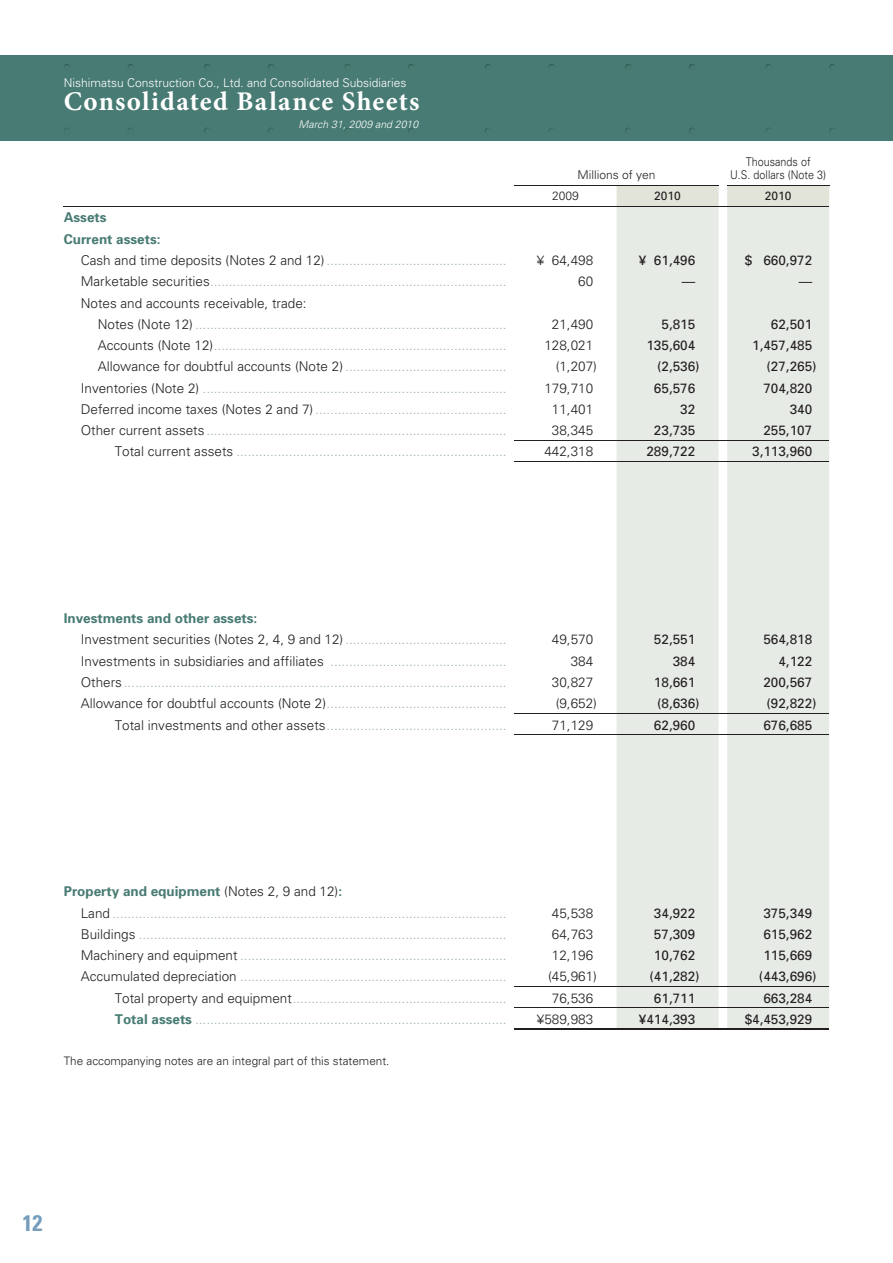
<style>
.page{position:relative;width:893px;height:1263px;background:#fff}
.page>*{position:absolute;margin:0;border:0;box-sizing:border-box;transform-origin:0 0}
.t1{font:700 27px "Minion Pro";letter-spacing:.05em;color:#fff}
.t2{font:700 condensed 22.5px "Univers";color:#769dbc}
.t3{font:300 13.5px/21.3px "Univers";color:#99afab}
.t4{font:13.5px "Univers";color:#231f20}
.t5{font:300 13.5px "Univers";color:#231f20}
.t6{font:700 13.5px "Univers";color:#487b73}
.t7{font:300 12px "Univers";color:#fff}
.t8{font:300 12px/13.5px "Univers";color:#231f20;text-align:center;scale:.9 1}
.t9{font:300 12px "Univers";color:#231f20}
.t10{font:12px "Univers";color:#231f20}
.t11{font:300 11.7px "Univers";color:#231f20}
.t12{font:italic 300 10.5px "Univers";color:#fff}
.s1{color:#231f20}
.s2{font-weight:700;color:#487b73}
</style>
<div class="page">
<div style="left:0;top:55px;width:893px;height:85px;background:#487b73"></div>
<svg style="left:268px;top:64px;width:6px;height:5px"></svg>
<svg style="left:485px;top:64px;width:6px;height:5px"></svg>
<svg style="left:689px;top:64px;width:6px;height:5px"></svg>
<div style="left:616px;top:186px;width:213px;height:20px;background:#e2e4d9"></div>
<div style="left:616px;top:207px;width:213px;height:821px;background:#e7ebe6"></div>
<hr style="left:514px;top:185px;width:205px;height:1px;background:#231f20">
<hr style="left:727px;top:185px;width:102px;height:1px;background:#231f20">
<hr style="left:514px;top:440px;width:315px;height:1px;background:#231f20">
<hr style="left:514px;top:461px;width:315px;height:1px;background:#231f20">
<hr style="left:514px;top:713px;width:315px;height:1px;background:#231f20">
<hr style="left:514px;top:734px;width:315px;height:1px;background:#231f20">
<hr style="left:514px;top:986px;width:315px;height:1px;background:#231f20">
<hr style="left:514px;top:1008px;width:315px;height:1px;background:#231f20">
<hr style="left:514px;top:1028px;width:315px;height:2px;background:#231f20">
<hr style="left:64px;top:206px;width:765px;height:1px;background:#231f20">
<p class="t7" style="left:64px;top:78px;width:344px">Nishimatsu Construction Co., Ltd. and Consolidated Subsidiaries</p>
<p class="t12" style="left:299px;top:121px;width:121px">March 31, 2009 and 2010</p>
<h1 class="t1" style="left:64px;top:91px;width:357px">Consolidated Balance Sheets</h1>
<p class="t9" style="left:577px;top:170px;width:80px">Millions of yen</p>
<p class="t8" style="left:730px;top:156px;width:108px">Thousands of<br>U.S. dollars (Note 3)</p>
<p class="t9" style="left:552px;top:192px;width:28px">2009</p>
<p class="t10" style="left:654px;top:192px;width:28px">2010</p>
<p class="t10" style="left:765px;top:192px;width:28px">2010</p>
<p class="t6" style="left:64px;top:213px;width:44px">Assets</p>
<p class="t6" style="left:64px;top:234px;width:98px">Current assets:</p>
<p class="t3" style="left:81px;top:251px;width:427px"><span class="s1">Cash and time deposits (Notes 2 and 12)</span> ................................................</p>
<p class="t5" style="left:537px;top:255px;width:58px">¥ 64,498</p>
<p class="t4" style="left:639px;top:255px;width:58px">¥ 61,496</p>
<p class="t4" style="left:745px;top:255px;width:69px">$ 660,972</p>
<p class="t3" style="left:81px;top:272px;width:427px"><span class="s1">Marketable securities</span>...............................................................................</p>
<p class="t5" style="left:578px;top:276px;width:17px">60</p>
<p class="t4" style="left:682px;top:276px;width:15px">—</p>
<p class="t4" style="left:799px;top:276px;width:15px">—</p>
<p class="t3" style="left:98px;top:293px;width:410px;text-indent:-17px"><span class="s1">Notes and accounts receivable, trade:<br>Notes (Note 12)</span> ...................................................................................</p>
<p class="t5" style="left:552px;top:319px;width:43px">21,490</p>
<p class="t4" style="left:661px;top:319px;width:35px">5,815</p>
<p class="t4" style="left:771px;top:319px;width:43px">62,501</p>
<p class="t3" style="left:98px;top:336px;width:410px"><span class="s1">Accounts (Note 12)</span> ..............................................................................</p>
<p class="t5" style="left:544px;top:340px;width:50px">128,021</p>
<p class="t4" style="left:646px;top:340px;width:50px">135,604</p>
<p class="t4" style="left:752px;top:340px;width:62px">1,457,485</p>
<p class="t3" style="left:98px;top:357px;width:410px"><span class="s1">Allowance for doubtful accounts (Note 2)</span> ...........................................</p>
<p class="t5" style="left:556px;top:362px;width:43px">(1,207)</p>
<p class="t4" style="left:657px;top:362px;width:44px">(2,536)</p>
<p class="t4" style="left:766px;top:362px;width:52px">(27,265)</p>
<p class="t3" style="left:81px;top:378px;width:427px"><span class="s1">Inventories (Note 2)</span> .................................................................................</p>
<p class="t5" style="left:544px;top:383px;width:50px">179,710</p>
<p class="t4" style="left:654px;top:383px;width:43px">65,576</p>
<p class="t4" style="left:763px;top:383px;width:50px">704,820</p>
<p class="t3" style="left:81px;top:400px;width:427px"><span class="s1">Deferred income taxes (Notes 2 and 7)</span> ...................................................</p>
<p class="t5" style="left:552px;top:404px;width:43px">11,401</p>
<p class="t4" style="left:680px;top:404px;width:17px">32</p>
<p class="t4" style="left:790px;top:404px;width:24px">340</p>
<p class="t3" style="left:81px;top:421px;width:427px"><span class="s1">Other current assets</span> ................................................................................</p>
<p class="t5" style="left:552px;top:425px;width:43px">38,345</p>
<p class="t4" style="left:654px;top:425px;width:43px">23,735</p>
<p class="t4" style="left:763px;top:425px;width:50px">255,107</p>
<p class="t3" style="left:115px;top:442px;width:393px"><span class="s1">Total current assets</span> ........................................................................</p>
<p class="t5" style="left:544px;top:447px;width:50px">442,318</p>
<p class="t4" style="left:646px;top:447px;width:50px">289,722</p>
<p class="t4" style="left:752px;top:447px;width:62px">3,113,960</p>
<p class="t3" style="left:81px;top:609px;width:427px;text-indent:-17px"><span class="s2">Investments and other assets:<br></span><span class="s1">Investment securities (Notes 2, 4, 9 and 12)</span> ...........................................</p>
<p class="t5" style="left:552px;top:635px;width:43px">49,570</p>
<p class="t4" style="left:654px;top:635px;width:43px">52,551</p>
<p class="t4" style="left:763px;top:635px;width:50px">564,818</p>
<p class="t3" style="left:81px;top:652px;width:427px"><span class="s1">Investments in subsidiaries and affiliates</span> ...............................................</p>
<p class="t5" style="left:571px;top:656px;width:24px">384</p>
<p class="t4" style="left:673px;top:656px;width:24px">384</p>
<p class="t4" style="left:778px;top:656px;width:35px">4,122</p>
<p class="t3" style="left:81px;top:673px;width:427px"><span class="s1">Others</span> ......................................................................................................</p>
<p class="t5" style="left:552px;top:677px;width:43px">30,827</p>
<p class="t4" style="left:654px;top:677px;width:43px">18,661</p>
<p class="t4" style="left:763px;top:677px;width:50px">200,567</p>
<p class="t3" style="left:81px;top:694px;width:427px"><span class="s1">Allowance for doubtful accounts (Note 2)</span> ................................................</p>
<p class="t5" style="left:556px;top:699px;width:43px">(9,652)</p>
<p class="t4" style="left:657px;top:699px;width:44px">(8,636)</p>
<p class="t4" style="left:766px;top:699px;width:52px">(92,822)</p>
<p class="t3" style="left:115px;top:715px;width:393px"><span class="s1">Total investments and other assets</span> ................................................</p>
<p class="t5" style="left:552px;top:720px;width:43px">71,129</p>
<p class="t4" style="left:654px;top:720px;width:43px">62,960</p>
<p class="t4" style="left:763px;top:720px;width:50px">676,685</p>
<p class="t3" style="left:81px;top:882px;width:427px;text-indent:-17px"><span class="s2">Property and equipment</span> <span class="s1">(Notes 2, 9 and 12)</span><span class="s2">:<br></span><span class="s1">Land</span> .........................................................................................................</p>
<p class="t5" style="left:552px;top:908px;width:43px">45,538</p>
<p class="t4" style="left:654px;top:908px;width:43px">34,922</p>
<p class="t4" style="left:763px;top:908px;width:50px">375,349</p>
<p class="t3" style="left:81px;top:925px;width:427px"><span class="s1">Buildings</span> ..................................................................................................</p>
<p class="t5" style="left:552px;top:929px;width:43px">64,763</p>
<p class="t4" style="left:654px;top:929px;width:43px">57,309</p>
<p class="t4" style="left:763px;top:929px;width:50px">615,962</p>
<p class="t3" style="left:81px;top:946px;width:427px"><span class="s1">Machinery and equipment</span> .......................................................................</p>
<p class="t5" style="left:552px;top:950px;width:43px">12,196</p>
<p class="t4" style="left:654px;top:950px;width:43px">10,762</p>
<p class="t4" style="left:763px;top:950px;width:50px">115,669</p>
<p class="t3" style="left:81px;top:967px;width:427px"><span class="s1">Accumulated depreciation</span> .......................................................................</p>
<p class="t5" style="left:548px;top:972px;width:50px">(45,961)</p>
<p class="t4" style="left:649px;top:972px;width:52px">(41,282)</p>
<p class="t4" style="left:759px;top:972px;width:59px">(443,696)</p>
<p class="t3" style="left:115px;top:988px;width:393px"><span class="s1">Total property and equipment</span> .........................................................</p>
<p class="t5" style="left:552px;top:993px;width:43px">76,536</p>
<p class="t4" style="left:654px;top:993px;width:43px">61,711</p>
<p class="t4" style="left:763px;top:993px;width:50px">663,284</p>
<p class="t3" style="left:115px;top:1010px;width:393px"><span class="s2">Total assets</span> ...................................................................................</p>
<p class="t5" style="left:537px;top:1014px;width:58px">¥589,983</p>
<p class="t4" style="left:639px;top:1014px;width:58px">¥414,393</p>
<p class="t4" style="left:745px;top:1014px;width:69px">$4,453,929</p>
<p class="t11" style="left:64px;top:1057px;width:327px">The accompanying notes are an integral part of this statement.</p>
<h2 class="t2" style="left:22px;top:1215px;width:21px">12</h2>
</div>
